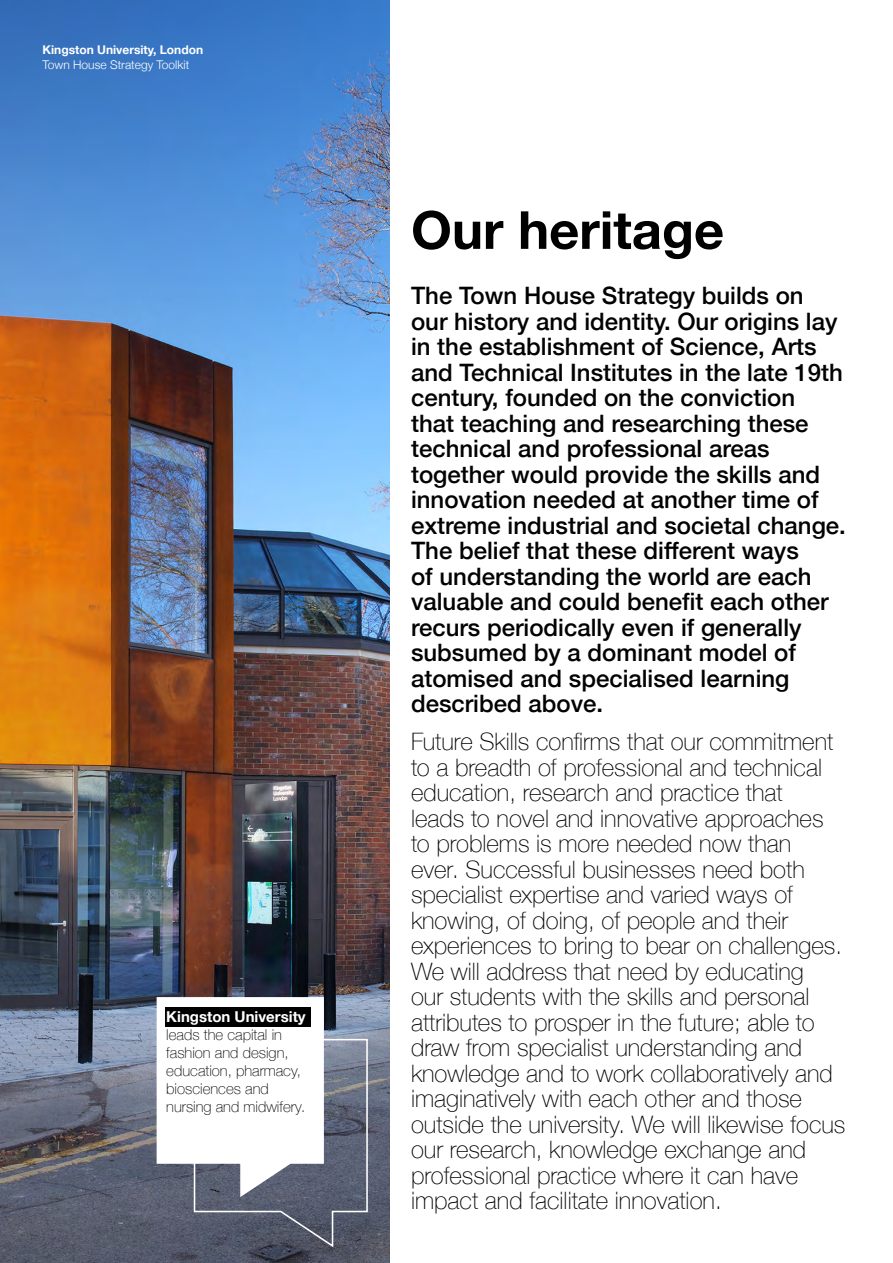
<style>
.page{position:relative;width:893px;height:1263px;background:#fff}
.page>*{position:absolute;margin:0;border:0;box-sizing:border-box;transform-origin:0 0}
.t1{font:700 52.5px "Helvetica Neue";color:#000}
.t2{font:100 24px/25.5px "Helvetica Neue";color:#020203}
.t3{font:500 24px/25.5px "Helvetica Neue";color:#020203}
.t4{font:100 15px/18px "Helvetica Neue";color:#000}
.t5{font:700 12px "Helvetica Neue";color:#fff}
.t6{font:300 12px "Helvetica Neue";color:#fff}
.s1{font-weight:700;color:#fff}
</style>
<div class="page">
<img style="left:0;top:0;width:390px;height:1263px">
<svg style="left:157px;top:997px;width:212px;height:252px"></svg>
<div style="left:165px;top:1008px;width:145px;height:19px;background:#000"></div>
<p class="t5" style="left:43px;top:41px;width:162px">Kingston University, London</p>
<p class="t6" style="left:43px;top:55px;width:148px">Town House Strategy Toolkit</p>
<p class="t4" style="left:166px;top:1007px;width:141px"><span class="s1">Kingston University </span>leads the capital in fashion and design, education, pharmacy, biosciences and nursing and midwifery.</p>
<p class="t1" style="left:411px;top:189px;width:315px">Our heritage</p>
<p class="t3" style="left:411px;top:281px;width:436px">The Town House Strategy builds on our history and identity. Our origins lay in the establishment of Science, Arts and Technical Institutes in the late 19th century, founded on the conviction<br>that teaching and researching these technical and professional areas together would provide the skills and innovation needed at another time of extreme industrial and societal change.<br>The belief that these different ways<br>of understanding the world are each valuable and could benefit each other recurs periodically even if generally subsumed by a dominant model of atomised and specialised learning described above.</p>
<p class="t2" style="left:411px;top:728px;width:436px">Future Skills confirms that our commitment to a breadth of professional and technical education, research and practice that<br>leads to novel and innovative approaches to problems is more needed now than<br>ever. Successful businesses need both specialist expertise and varied ways of knowing, of doing, of people and their experiences to bring to bear on challenges.<br>We will address that need by educating<br>our students with the skills and personal attributes to prosper in the future; able to draw from specialist understanding and knowledge and to work collaboratively and imaginatively with each other and those outside the university. We will likewise focus our research, knowledge exchange and professional practice where it can have impact and facilitate innovation.</p>
</div>
